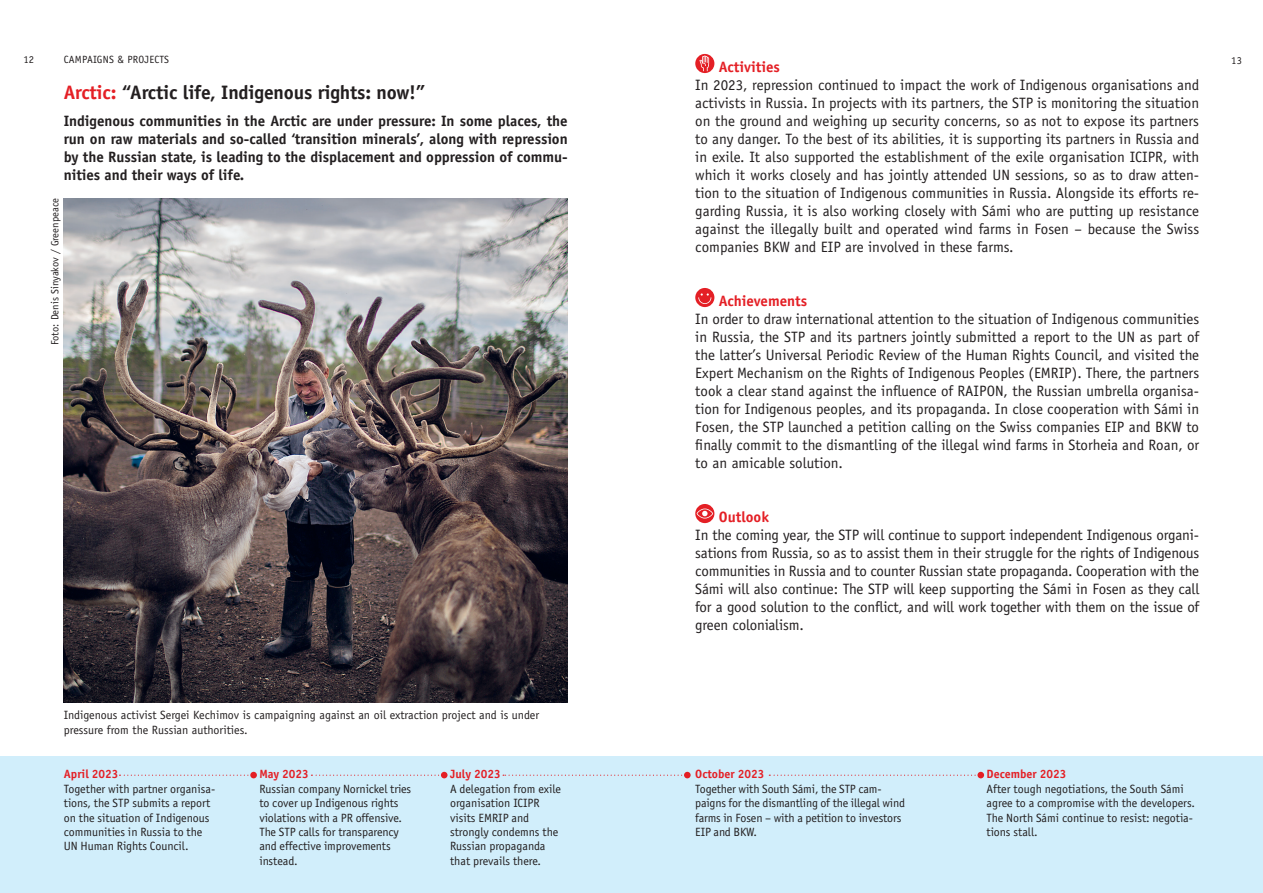
<style>
.page{position:relative;width:1263px;height:893px;background:#fff}
.page>*{position:absolute;margin:0;border:0;box-sizing:border-box;transform-origin:0 0}
.t1{font:700 19.5px "Officina Sans Std";letter-spacing:-.01em;color:#231f20}
.t2{font:15px/18px "Officina Sans Std";color:#231f20;text-align:justify}
.t3{font:700 15px/18px "Officina Sans Std";letter-spacing:-.005em;color:#231f20;text-align:justify}
.t4{font:700 15px "Officina Sans Std";color:#e41f25}
.t5{font:12px/14.4px "Officina Sans Std";letter-spacing:-.005em;color:#231f20}
.t6{font:700 12px "Officina Sans Std";color:#e41f25}
.t7{font:10.5px "Officina Sans Std";color:#231f20}
.t8{font:10.5px "Officina Sans Std";letter-spacing:.02em;color:#231f20}
.s1{color:#e41f25}
</style>
<div class="page">
<div style="left:0;top:757px;width:1263px;height:136px;background:#d1eefb"></div>
<div style="left:977px;top:772px;width:7px;height:6px;background:#e41f25;border-radius:50%"></div>
<svg style="left:769px;top:775px;width:209px;height:1px"></svg>
<svg style="left:695px;top:54px;width:19px;height:19px"></svg>
<svg style="left:699px;top:56px;width:10px;height:15px"></svg>
<div style="left:695px;top:288px;width:19px;height:19px;background:#e41f25;border-radius:50%"></div>
<svg style="left:698px;top:293px;width:13px;height:11px"></svg>
<svg style="left:695px;top:504px;width:19px;height:19px"></svg>
<svg style="left:697px;top:509px;width:16px;height:9px"></svg>
<img style="left:64px;top:198px;width:504px;height:504px">
<div style="left:250px;top:772px;width:7px;height:6px;background:#e41f25;border-radius:50%"></div>
<svg style="left:119px;top:775px;width:132px;height:1px"></svg>
<svg style="left:311px;top:772px;width:136px;height:6px"></svg>
<div style="left:684px;top:772px;width:7px;height:6px;background:#e41f25;border-radius:50%"></div>
<svg style="left:503px;top:775px;width:182px;height:1px"></svg>
<p class="t8" style="left:64px;top:53px;width:107px">CAMPAIGNS &amp; PROJECTS</p>
<p class="t7" style="left:23px;top:53px;width:12px">12</p>
<p class="t7" style="left:1231px;top:55px;width:12px">13</p>
<p class="t4" style="left:719px;top:58px;width:63px">Activities</p>
<p class="t2" style="left:695px;top:76px;width:505px">In 2023, repression continued to impact the work of Indigenous organisations and activists in Russia. In projects with its partners, the STP is monitoring the situation on the ground and weighing up security concerns, so as not to expose its partners to any danger. To the best of its abilities, it is supporting its partners in Russia and in exile. It also supported the establishment of the exile organisation ICIPR, with which it works closely and has jointly attended UN sessions, so as to draw atten&shy;tion to the situation of Indigenous communities in Russia. Alongside its efforts re&shy;garding Russia, it is also working closely with Sámi who are putting up resistance against the illegally built and operated wind farms in Fosen – because the Swiss companies BKW and EIP are involved in these farms.</p>
<h1 class="t1" style="left:64px;top:80px;width:363px"><span class="s1">Arctic:</span> “Arctic life, Indigenous rights: now!”</h1>
<p class="t3" style="left:64px;top:112px;width:505px">Indigenous communities in the Arctic are under pressure: In some places, the run on raw materials and so-called ‘transition minerals’, along with repression by the Russian state, is leading to the displacement and oppression of commu&shy;nities and their ways of life.</p>
<p class="t7" style="left:49px;top:345px;width:149px;rotate:-90deg">Foto: Denis Sinyakov / Greenpeace</p>
<p class="t4" style="left:719px;top:292px;width:90px">Achievements</p>
<p class="t2" style="left:695px;top:310px;width:505px">In order to draw international attention to the situation of Indigenous communities in Russia, the STP and its partners jointly submitted a report to the UN as part of the latter’s Universal Periodic Review of the Human Rights Council, and visited the Expert Mechanism on the Rights of Indigenous Peoples (EMRIP). There, the partners took a clear stand against the influence of RAIPON, the Russian umbrella organisa&shy;tion for Indigenous peoples, and its propaganda. In close cooperation with Sámi in Fosen, the STP launched a petition calling on the Swiss companies EIP and BKW to finally commit to the dismantling of the illegal wind farms in Storheia and Roan, or to an amicable solution.</p>
<p class="t5" style="left:64px;top:708px;width:477px">Indigenous activist Sergei Kechimov is campaigning against an oil extraction project and is under pressure from the Russian authorities.</p>
<p class="t6" style="left:64px;top:767px;width:56px">April 2023</p>
<p class="t5" style="left:64px;top:781px;width:153px">Together with partner organisa&shy;tions, the STP submits a report on the situation of Indigenous communities in Russia to the<br>UN Human Rights Council.</p>
<p class="t6" style="left:259px;top:767px;width:51px">May 2023</p>
<p class="t5" style="left:259px;top:781px;width:153px">Russian company Nornickel tries to cover up Indigenous rights violations with a PR offensive.<br>The STP calls for transparency and effective improvements instead.</p>
<p class="t6" style="left:450px;top:767px;width:52px">July 2023</p>
<p class="t5" style="left:450px;top:781px;width:113px">A delegation from exile organisation ICIPR visits EMRIP and strongly condemns the<br>Russian propaganda that prevails there.</p>
<p class="t4" style="left:719px;top:508px;width:52px">Outlook</p>
<p class="t2" style="left:695px;top:526px;width:505px">In the coming year, the STP will continue to support independent Indigenous organi&shy;sations from Russia, so as to assist them in their struggle for the rights of Indigenous communities in Russia and to counter Russian state propaganda. Cooperation with the Sámi will also continue: The STP will keep supporting the Sámi in Fosen as they call for a good solution to the conflict, and will work together with them on the issue of green colonialism.</p>
<p class="t6" style="left:695px;top:767px;width:71px">October 2023</p>
<p class="t5" style="left:695px;top:781px;width:211px">Together with South Sámi, the STP cam&shy;paigns for the dismantling of the illegal wind farms in Fosen – with a petition to investors EIP and BKW.</p>
<p class="t6" style="left:986px;top:767px;width:81px">December 2023</p>
<p class="t5" style="left:986px;top:781px;width:210px">After tough negotiations, the South Sámi agree to a compromise with the developers.<br>The North Sámi continue to resist: negotia&shy;tions stall.</p>
</div>
